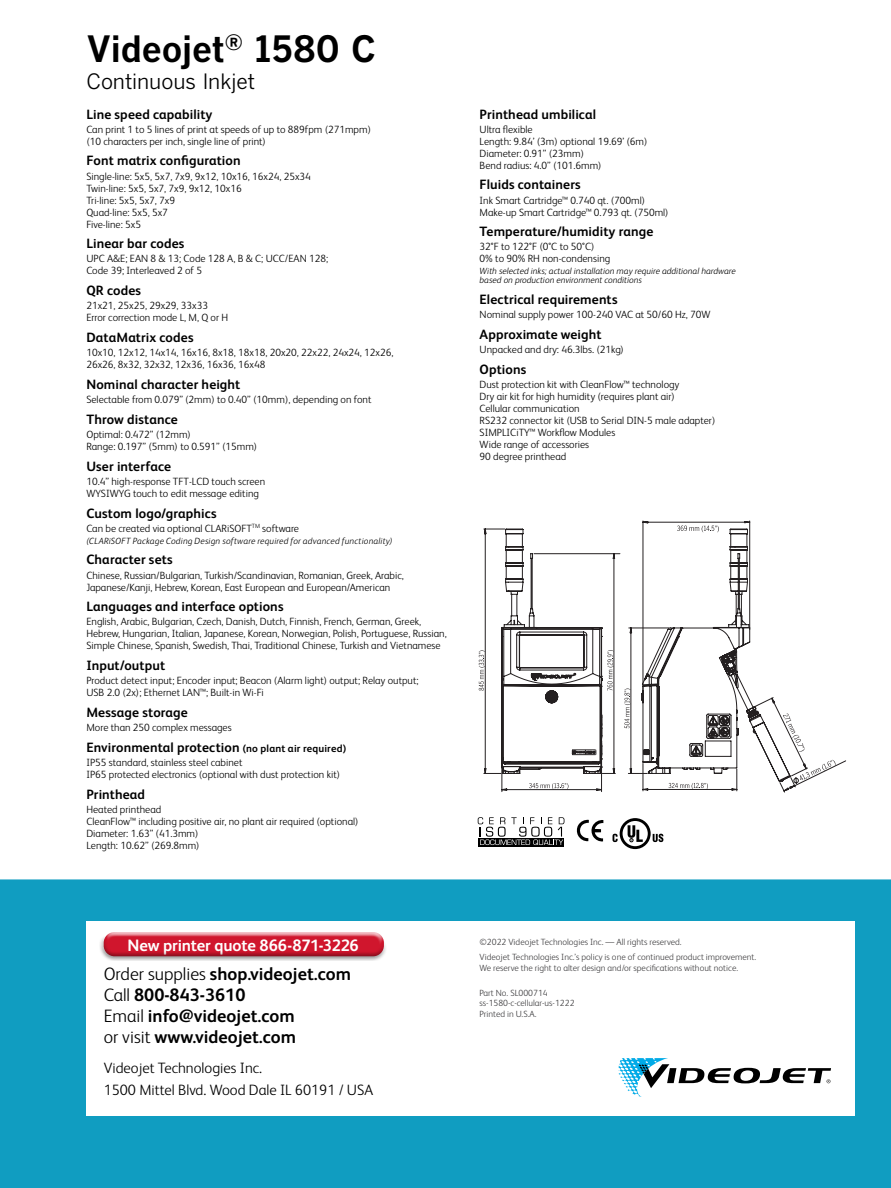
<style>
.page{position:relative;width:891px;height:1188px;background:#fff}
.page>*{position:absolute;margin:0;border:0;box-sizing:border-box;transform-origin:0 0}
.t1{font:700 36px "Benton Gothic";letter-spacing:-.005em;color:#000}
.t2{font:21px "Benton Gothic";letter-spacing:-.01em;color:#000}
.t3{font:700 18px/21px "FS Albert Pro";color:#000}
.t4{font:700 16.5px "FS Albert Pro";letter-spacing:-.015em;color:#fff}
.t5{font:300 15px/21.6px "FS Albert Pro";color:#000}
.t6{font:700 13.5px "FS Albert Pro";letter-spacing:.005em;color:#000}
.t7{font:300 10.5px/12px "FS Albert Pro";color:#000}
.t8{font:300 9px/10.5px "FS Albert Pro";color:#414042}
.t9{font:italic 300 9px/9px "FS Albert Pro";color:#000}
.s1{font-size:10.5px}
.s2{font-weight:300}
</style>
<div class="page">
<div style="left:0;top:879px;width:891px;height:309px;background:#109dc1"></div>
<div style="left:86px;top:921px;width:769px;height:195px;background:#fff"></div>
<svg style="left:618px;top:1058px;width:213px;height:39px"></svg>
<svg style="left:479px;top:521px;width:367px;height:271px"></svg>
<div style="left:479px;top:838px;width:85px;height:9px;background:#000"></div>
<svg style="left:478px;top:817px;width:86px;height:28px"></svg>
<svg style="left:576px;top:819px;width:27px;height:23px"></svg>
<svg style="left:613px;top:818px;width:50px;height:31px"></svg>
<div style="left:99px;top:927px;width:289px;height:22px;background:#fff;opacity:.75"></div>
<div style="left:99px;top:936px;width:289px;height:25px;background:#000;opacity:.75"></div>
<h1 class="t1" style="left:86px;top:28px;width:291px">Videojet<sup>®</sup> 1580 C</h1>
<h2 class="t2" style="left:86px;top:69px;width:170px">Continuous Inkjet</h2>
<p class="t6" style="left:86px;top:104px;width:128px">Line speed capability</p>
<p class="t7" style="left:86px;top:122px;width:286px">Can print 1 to 5 lines of print at speeds of up to 889fpm (271mpm) (10 characters per inch, single line of print)</p>
<p class="t6" style="left:86px;top:151px;width:156px">Font matrix configuration</p>
<p class="t7" style="left:86px;top:169px;width:226px">Single-line: 5x5, 5x7, 7x9, 9x12, 10x16, 16x24, 25x34<br>Twin-line: 5x5, 5x7, 7x9, 9x12, 10x16<br>Tri-line: 5x5, 5x7, 7x9<br>Quad-line: 5x5, 5x7<br>Five-line: 5x5</p>
<p class="t6" style="left:86px;top:234px;width:100px">Linear bar codes</p>
<p class="t7" style="left:86px;top:252px;width:243px">UPC A&amp;E; EAN 8 &amp; 13; Code 128 A, B &amp; C; UCC/EAN 128;<br>Code 39; Interleaved 2 of 5</p>
<p class="t6" style="left:86px;top:281px;width:56px">QR codes</p>
<p class="t7" style="left:86px;top:299px;width:143px">21x21, 25x25, 29x29, 33x33<br>Error correction mode L, M, Q or H</p>
<p class="t6" style="left:86px;top:328px;width:109px">DataMatrix codes</p>
<p class="t7" style="left:86px;top:346px;width:309px">10x10, 12x12, 14x14, 16x16, 8x18, 18x18, 20x20, 22x22, 24x24, 12x26,<br>26x26, 8x32, 32x32, 12x36, 16x36, 16x48</p>
<p class="t6" style="left:86px;top:375px;width:155px">Nominal character height</p>
<p class="t7" style="left:86px;top:393px;width:287px">Selectable from 0.079” (2mm) to 0.40” (10mm), depending on font</p>
<p class="t6" style="left:86px;top:410px;width:93px">Throw distance</p>
<p class="t7" style="left:86px;top:428px;width:172px">Optimal: 0.472” (12mm)<br>Range: 0.197” (5mm) to 0.591” (15mm)</p>
<p class="t6" style="left:86px;top:457px;width:86px">User interface</p>
<p class="t7" style="left:86px;top:475px;width:180px">10.4” high-response TFT-LCD touch screen<br>WYSIWYG touch to edit message editing</p>
<p class="t6" style="left:86px;top:503px;width:132px">Custom logo/graphics</p>
<p class="t7" style="left:86px;top:521px;width:214px">Can be created via optional CLARiSOFT<sup>TM</sup> software</p>
<p class="t9" style="left:86px;top:536px;width:308px">(CLARiSOFT Package Coding Design software required for advanced functionality)</p>
<p class="t6" style="left:86px;top:550px;width:88px">Character sets</p>
<p class="t7" style="left:86px;top:568px;width:319px">Chinese, Russian/Bulgarian, Turkish/Scandinavian, Romanian, Greek, Arabic,<br>Japanese/Kanji, Hebrew, Korean, East European and European/American</p>
<p class="t6" style="left:86px;top:597px;width:199px">Languages and interface options</p>
<p class="t7" style="left:86px;top:615px;width:362px">English, Arabic, Bulgarian, Czech, Danish, Dutch, Finnish, French, German, Greek,<br>Hebrew, Hungarian, Italian, Japanese, Korean, Norwegian, Polish, Portuguese, Russian,<br>Simple Chinese, Spanish, Swedish, Thai, Traditional Chinese, Turkish and Vietnamese</p>
<p class="t6" style="left:86px;top:656px;width:80px">Input/output</p>
<p class="t7" style="left:86px;top:674px;width:334px">Product detect input; Encoder input; Beacon (Alarm light) output; Relay output;<br>USB 2.0 (2x); Ethernet LAN™; Built-in Wi-Fi</p>
<p class="t6" style="left:86px;top:703px;width:103px">Message storage</p>
<p class="t7" style="left:86px;top:721px;width:147px">More than 250 complex messages</p>
<p class="t6" style="left:86px;top:738px;width:261px">Environmental protection <span class="s1">(no plant air required)</span></p>
<p class="t7" style="left:86px;top:756px;width:255px">IP55 standard, stainless steel cabinet<br>IP65 protected electronics (optional with dust protection kit)</p>
<p class="t6" style="left:86px;top:785px;width:60px">Printhead</p>
<p class="t7" style="left:86px;top:803px;width:274px">Heated printhead<br>CleanFlow™ including positive air, no plant air required (optional)<br>Diameter: 1.63” (41.3mm)<br>Length: 10.62” (269.8mm)</p>
<p class="t6" style="left:480px;top:104px;width:118px">Printhead umbilical</p>
<p class="t7" style="left:480px;top:122px;width:169px">Ultra flexible<br>Length: 9.84’ (3m) optional 19.69’ (6m)<br>Diameter: 0.91” (23mm)<br>Bend radius: 4.0” (101.6mm)</p>
<p class="t6" style="left:480px;top:175px;width:103px">Fluids containers</p>
<p class="t7" style="left:480px;top:193px;width:191px">Ink Smart Cartridge™ 0.740 qt. (700ml)<br>Make-up Smart Cartridge™ 0.793 qt. (750ml)</p>
<p class="t6" style="left:480px;top:222px;width:175px">Temperature/humidity range</p>
<p class="t7" style="left:480px;top:240px;width:132px">32°F to 122°F (0°C to 50°C)<br>0% to 90% RH non-condensing</p>
<p class="t9" style="left:480px;top:266px;width:258px">With selected inks; actual installation may require additional hardware based on production environment conditions</p>
<p class="t6" style="left:480px;top:290px;width:140px">Electrical requirements</p>
<p class="t7" style="left:480px;top:308px;width:232px">Nominal supply power 100-240 VAC at 50/60 Hz, 70W</p>
<p class="t6" style="left:480px;top:325px;width:124px">Approximate weight</p>
<p class="t7" style="left:480px;top:343px;width:146px">Unpacked and dry: 46.3lbs. (21kg)</p>
<p class="t6" style="left:480px;top:359px;width:48px">Options</p>
<p class="t7" style="left:480px;top:378px;width:237px">Dust protection kit with CleanFlow™ technology<br>Dry air kit for high humidity (requires plant air)<br>Cellular communication<br>RS232 connector kit (USB to Serial DIN-5 male adapter)<br>SIMPLICiTY™ Workflow Modules<br>Wide range of accessories<br>90 degree printhead</p>
<h3 class="t4" style="left:127px;top:933px;width:233px">New printer quote 866-871-3226</h3>
<h3 class="t3" style="left:104px;top:963px;width:249px"><span class="s2">Order supplies</span> shop.videojet.com<br><span class="s2">Call</span> 800-843-3610<br><span class="s2">Email</span> info@videojet.com<br><span class="s2">or visit</span> www.videojet.com</h3>
<h3 class="t5" style="left:104px;top:1056px;width:271px">Videojet Technologies Inc.<br>1500 Mittel Blvd. Wood Dale IL 60191 / USA</h3>
<p class="t8" style="left:480px;top:934px;width:278px;line-height:14.7px">©2022 Videojet Technologies Inc. — All rights reserved.<br>Videojet Technologies Inc.’s policy is one of continued product improvement.</p>
<p class="t8" style="left:480px;top:962px;width:260px">We reserve the right to alter design and/or specifications without notice.</p>
<p class="t8" style="left:480px;top:987px;width:97px">Part No. SL000714 ss-1580-c-cellular-us-1222<br>Printed in U.S.A.</p>
</div>
